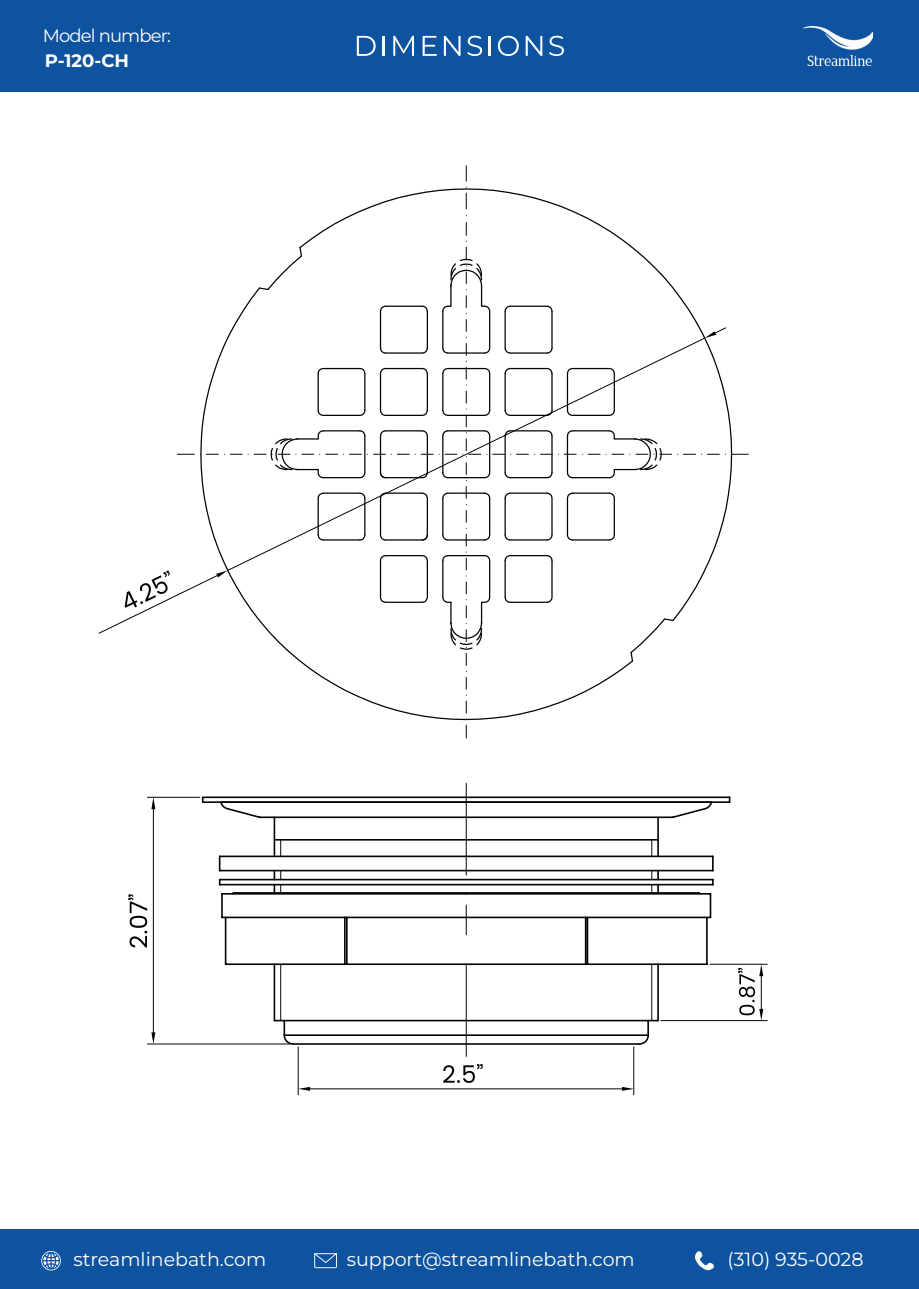
<style>
.page{position:relative;width:919px;height:1289px;background:#fff}
.page>*{position:absolute;margin:0;border:0;box-sizing:border-box;transform-origin:0 0}
.t1{font:19.05px "Montserrat";color:#fff}
.t2{font:18px "Montserrat";letter-spacing:-.05em;color:#fff}
.t3{font:700 18px "Montserrat";color:#fff}
</style>
<div class="page">
<div style="left:0;top:0;width:918px;height:92px;background:#0e539f"></div>
<div style="left:0;top:1229px;width:918px;height:59px;background:#0e539f"></div>
<svg style="left:695px;top:1251px;width:19px;height:20px"></svg>
<svg style="left:314px;top:1253px;width:23px;height:15px"></svg>
<svg style="left:41px;top:1250px;width:20px;height:20px"></svg>
<svg style="left:357px;top:36px;width:18px;height:20px"></svg>
<hr style="left:382px;top:36px;width:2px;height:20px;background:#fff">
<svg style="left:393px;top:36px;width:21px;height:20px"></svg>
<svg style="left:422px;top:36px;width:14px;height:20px"></svg>
<svg style="left:444px;top:36px;width:16px;height:20px"></svg>
<svg style="left:467px;top:36px;width:15px;height:20px"></svg>
<hr style="left:489px;top:36px;width:2px;height:20px;background:#fff">
<svg style="left:498px;top:36px;width:20px;height:20px"></svg>
<svg style="left:525px;top:36px;width:17px;height:20px"></svg>
<svg style="left:549px;top:36px;width:15px;height:20px"></svg>
<img style="left:803px;top:27px;width:69px;height:38px">
<hr style="left:466px;top:796px;width:263px;height:2px;background:#040503">
<hr style="left:203px;top:801px;width:526px;height:2px;background:#040503">
<hr style="left:466px;top:783px;width:1px;height:92px;background:#040503">
<hr style="left:466px;top:964px;width:1px;height:92px;background:#040503">
<svg style="left:219px;top:801px;width:494px;height:244px"></svg>
<svg style="left:280px;top:839px;width:1px;height:17px"></svg>
<hr style="left:280px;top:964px;width:1px;height:56px;background:#040503">
<hr style="left:273px;top:964px;width:2px;height:56px;background:#040503">
<svg style="left:273px;top:870px;width:8px;height:22px"></svg>
<hr style="left:273px;top:817px;width:2px;height:39px;background:#040503">
<svg style="left:282px;top:1033px;width:13px;height:12px"></svg>
<svg style="left:637px;top:1033px;width:12px;height:12px"></svg>
<svg style="left:703px;top:801px;width:10px;height:9px"></svg>
<svg style="left:201px;top:795px;width:267px;height:15px"></svg>
<hr style="left:284px;top:1034px;width:364px;height:2px;background:#040503">
<hr style="left:225px;top:963px;width:241px;height:2px;background:#040503">
<hr style="left:222px;top:916px;width:244px;height:2px;background:#040503">
<hr style="left:222px;top:893px;width:244px;height:1px;background:#040503">
<hr style="left:233px;top:892px;width:233px;height:1px;background:#040503">
<hr style="left:346px;top:917px;width:1px;height:47px;background:#040503">
<hr style="left:344px;top:917px;width:1px;height:47px;background:#040503">
<hr style="left:225px;top:917px;width:1px;height:47px;background:#040503">
<hr style="left:221px;top:893px;width:2px;height:24px;background:#040503">
<svg style="left:230px;top:890px;width:6px;height:5px"></svg>
<hr style="left:147px;top:797px;width:53px;height:1px;background:#040503">
<hr style="left:147px;top:1043px;width:143px;height:1px;background:#040503">
<hr style="left:153px;top:809px;width:1px;height:223px;background:#040503">
<svg style="left:151px;top:797px;width:4px;height:12px"></svg>
<svg style="left:151px;top:1032px;width:4px;height:12px"></svg>
<svg style="left:128px;top:894px;width:19px;height:53px"></svg>
<hr style="left:298px;top:1046px;width:1px;height:48px;background:#040503">
<hr style="left:633px;top:1046px;width:1px;height:48px;background:#040503">
<hr style="left:310px;top:1088px;width:312px;height:1px;background:#040503">
<svg style="left:298px;top:1086px;width:12px;height:4px"></svg>
<svg style="left:622px;top:1086px;width:11px;height:4px"></svg>
<svg style="left:443px;top:1064px;width:39px;height:18px"></svg>
<svg style="left:233px;top:289px;width:399px;height:431px"></svg>
<svg style="left:301px;top:188px;width:431px;height:323px"></svg>
<svg style="left:466px;top:166px;width:1px;height:15px"></svg>
<svg style="left:466px;top:187px;width:1px;height:22px"></svg>
<svg style="left:726px;top:454px;width:22px;height:1px"></svg>
<svg style="left:503px;top:634px;width:149px;height:28px"></svg>
<svg style="left:258px;top:246px;width:357px;height:81px"></svg>
<svg style="left:266px;top:254px;width:37px;height:37px"></svg>
<hr style="left:385px;top:305px;width:37px;height:2px;background:#040503">
<hr style="left:510px;top:305px;width:37px;height:2px;background:#040503">
<svg style="left:466px;top:222px;width:1px;height:13px"></svg>
<svg style="left:441px;top:241px;width:50px;height:86px"></svg>
<svg style="left:441px;top:634px;width:50px;height:31px"></svg>
<svg style="left:466px;top:671px;width:1px;height:18px"></svg>
<svg style="left:466px;top:695px;width:1px;height:18px"></svg>
<svg style="left:466px;top:719px;width:1px;height:19px"></svg>
<svg style="left:98px;top:327px;width:628px;height:307px"></svg>
<svg style="left:125px;top:570px;width:45px;height:38px"></svg>
<svg style="left:227px;top:337px;width:478px;height:234px"></svg>
<svg style="left:704px;top:331px;width:12px;height:7px"></svg>
<svg style="left:216px;top:570px;width:12px;height:7px"></svg>
<hr style="left:661px;top:1020px;width:106px;height:1px;background:#040503">
<hr style="left:709px;top:964px;width:58px;height:1px;background:#040503">
<svg style="left:738px;top:964px;width:25px;height:56px"></svg>
<p class="t2" style="left:43px;top:23px;width:129px">Model number:</p>
<p class="t3" style="left:45px;top:47px;width:86px">P-120-CH</p>
<p class="t1" style="left:73px;top:1246px;width:194px">streamlinebath.com</p>
<p class="t1" style="left:347px;top:1246px;width:289px">support@streamlinebath.com</p>
<p class="t1" style="left:727px;top:1246px;width:137px">(310) 935-0028</p>
</div>
